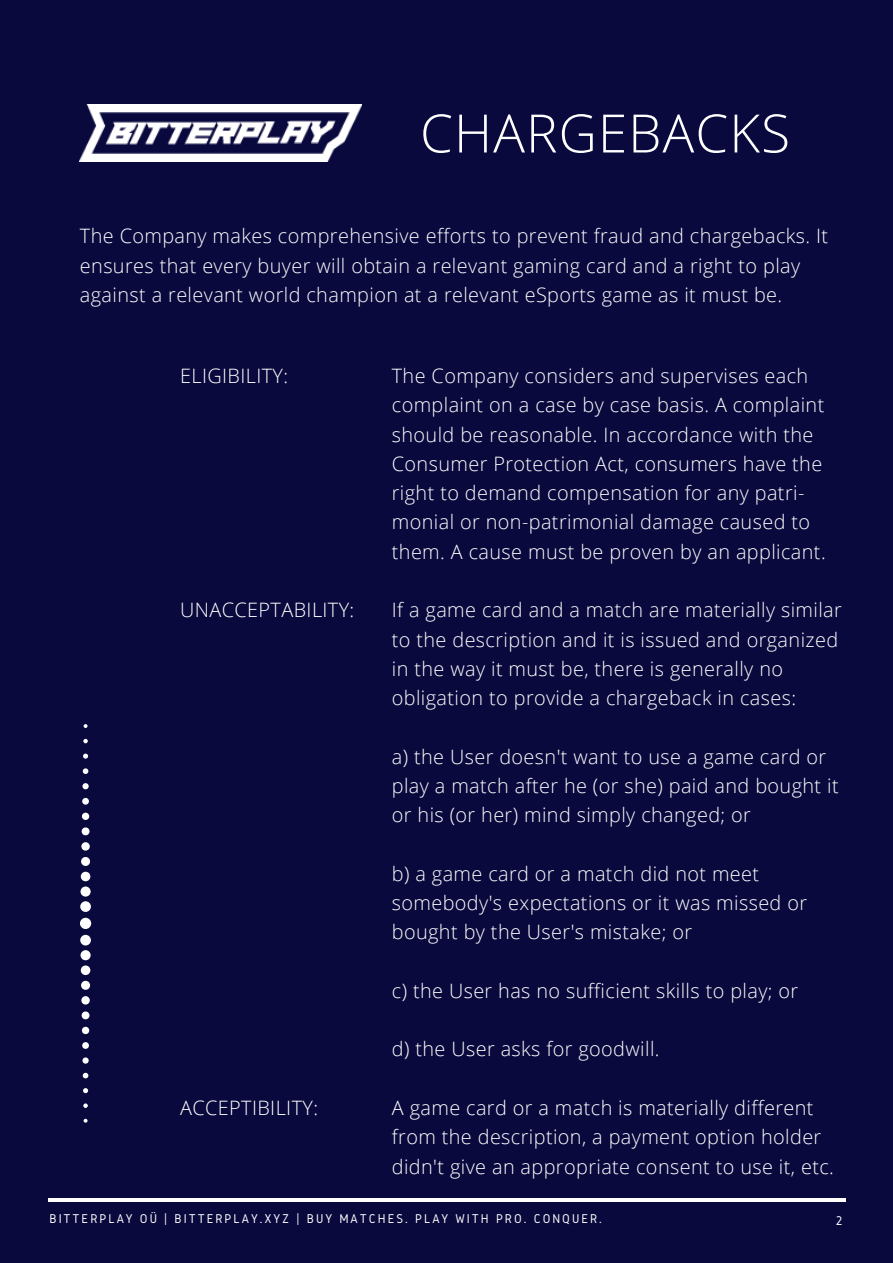
<style>
.page{position:relative;width:893px;height:1263px;background:#0a093e}
.page>*{position:absolute;margin:0;border:0;box-sizing:border-box;transform-origin:0 0}
.t1{font:300 52.95px "Open Sans";letter-spacing:.02em;color:#fff}
.t2{font:300 19.8px/29.2px "Open Sans";letter-spacing:.02em;color:#fff}
.t3{font:13.2px "Gidole";letter-spacing:.15em;color:#fff}
</style>
<div class="page">
<hr style="left:48px;top:1198px;width:798px;height:3px;background:#fff">
<div style="left:80px;top:918px;width:11px;height:11px;background:#fff;border-radius:50%"></div>
<div style="left:80px;top:935px;width:11px;height:10px;background:#fff;border-radius:50%"></div>
<div style="left:81px;top:950px;width:10px;height:10px;background:#fff;border-radius:50%"></div>
<svg style="left:81px;top:965px;width:9px;height:10px"></svg>
<svg style="left:81px;top:981px;width:9px;height:9px"></svg>
<div style="left:81px;top:996px;width:9px;height:8px;background:#fff;border-radius:50%"></div>
<div style="left:82px;top:1011px;width:8px;height:8px;background:#fff;border-radius:50%"></div>
<svg style="left:82px;top:1027px;width:7px;height:7px"></svg>
<svg style="left:82px;top:1042px;width:7px;height:7px"></svg>
<svg style="left:82px;top:1057px;width:7px;height:7px"></svg>
<svg style="left:83px;top:1073px;width:5px;height:5px"></svg>
<svg style="left:83px;top:1088px;width:5px;height:5px"></svg>
<svg style="left:83px;top:1103px;width:5px;height:5px"></svg>
<svg style="left:84px;top:1119px;width:4px;height:4px"></svg>
<div style="left:80px;top:901px;width:11px;height:11px;background:#fff;border-radius:50%"></div>
<div style="left:81px;top:886px;width:10px;height:11px;background:#fff;border-radius:50%"></div>
<svg style="left:81px;top:872px;width:9px;height:9px"></svg>
<div style="left:81px;top:857px;width:9px;height:9px;background:#fff;border-radius:50%"></div>
<div style="left:81px;top:842px;width:9px;height:9px;background:#fff;border-radius:50%"></div>
<svg style="left:82px;top:827px;width:8px;height:8px"></svg>
<div style="left:82px;top:813px;width:7px;height:7px;background:#fff;border-radius:50%"></div>
<div style="left:82px;top:798px;width:7px;height:7px;background:#fff;border-radius:50%"></div>
<svg style="left:82px;top:783px;width:7px;height:6px"></svg>
<svg style="left:83px;top:768px;width:5px;height:6px"></svg>
<svg style="left:83px;top:754px;width:5px;height:5px"></svg>
<svg style="left:83px;top:739px;width:5px;height:4px"></svg>
<svg style="left:84px;top:724px;width:4px;height:4px"></svg>
<img style="left:80px;top:105px;width:281px;height:56px">
<h1 class="t1" style="left:420px;top:96px;width:371px">CHARGEBACKS</h1>
<p class="t2" style="left:80px;top:221px;width:750px">The Company makes comprehensive efforts to prevent fraud and chargebacks. It ensures that every buyer will obtain a relevant gaming card and a right to play against a relevant world champion at a relevant eSports game as it must be.</p>
<p class="t2" style="left:180px;top:361px;width:110px">ELIGIBILITY:</p>
<p class="t2" style="left:180px;top:595px;width:176px">UNACCEPTABILITY:</p>
<p class="t2" style="left:180px;top:1093px;width:139px">ACCEPTIBILITY:</p>
<p class="t2" style="left:392px;top:361px;width:435px">The Company considers and supervises each complaint on a case by case basis. A complaint should be reasonable. In accordance with the Consumer Protection Act, consumers have the right to demand compensation for any patri&shy;monial or non-patrimonial damage caused to them. A cause must be proven by an applicant.</p>
<p class="t2" style="left:392px;top:595px;width:452px">If a game card and a match are materially similar to the description and it is issued and organized in the way it must be, there is generally no obligation to provide a chargeback in cases:</p>
<p class="t2" style="left:392px;top:741px;width:448px">a) the User doesn't want to use a game card or play a match after he (or she) paid and bought it or his (or her) mind simply changed; or</p>
<p class="t2" style="left:392px;top:858px;width:417px">b) a game card or a match did not meet somebody's expectations or it was missed or bought by the User's mistake; or</p>
<p class="t2" style="left:392px;top:975px;width:408px">c) the User has no sufficient skills to play; or</p>
<p class="t2" style="left:392px;top:1034px;width:269px">d) the User asks for goodwill.</p>
<p class="t2" style="left:392px;top:1093px;width:444px">A game card or a match is materially different from the description, a payment option holder didn't give an appropriate consent to use it, etc.</p>
<p class="t3" style="left:50px;top:1212px;width:554px">BITTERPLAY OÜ | BITTERPLAY.XYZ | BUY MATCHES. PLAY WITH PRO. CONQUER.</p>
<p class="t3" style="left:836px;top:1213px;width:8px">2</p>
</div>
